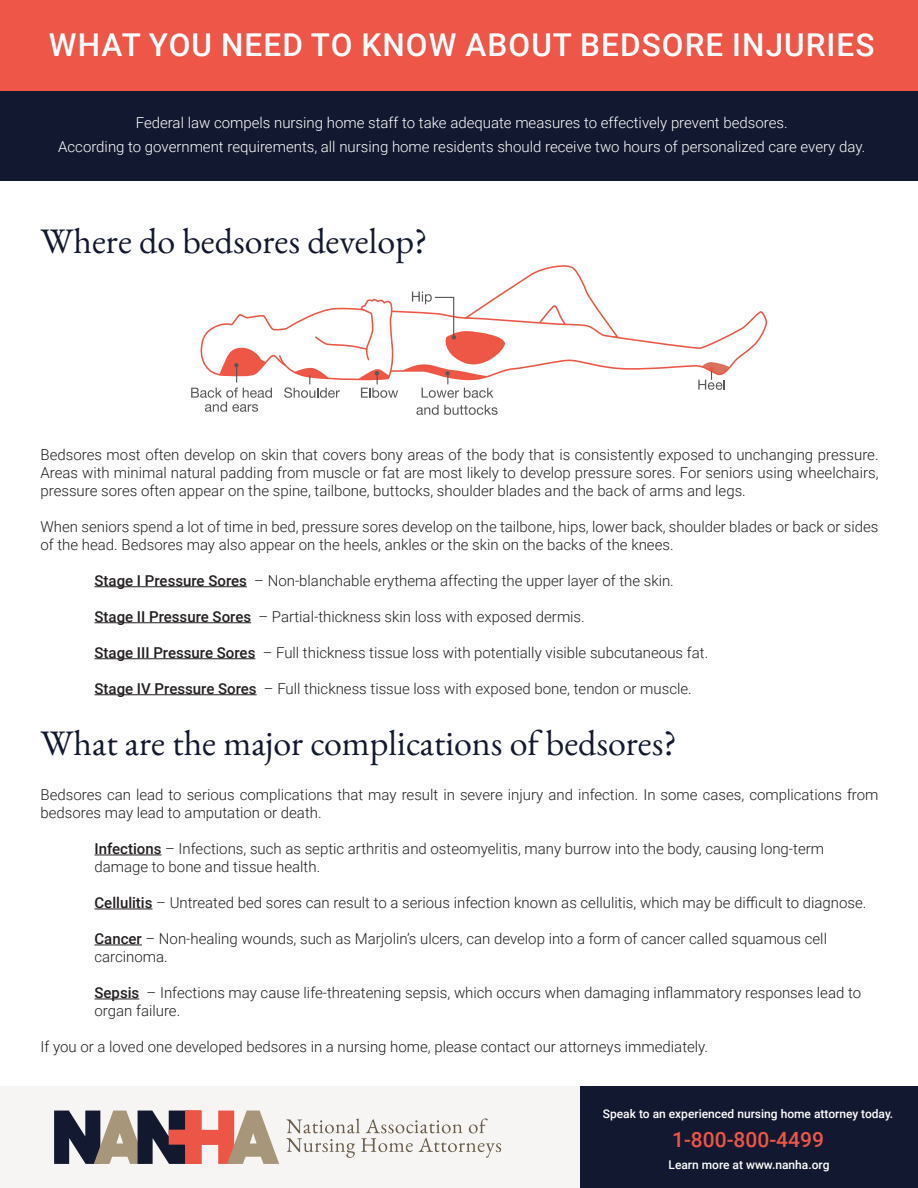
<style>
.page{position:relative;width:918px;height:1188px;background:#fff}
.page>*{position:absolute;margin:0;border:0;box-sizing:border-box;transform-origin:0 0}
.t1{font:36px "EB Garamond";color:#12182f}
.t2{font:500 31.5px "Roboto";letter-spacing:.035em;color:#fff}
.t3{font:500 21px "Roboto";color:#ee5647}
.t4{font:300 15px/18px "Roboto";color:#231f20}
.t5{font:300 15px "Roboto";color:#fff}
.t6{font:500 12px "Roboto";color:#fff}
.s1{font-weight:500}
</style>
<div class="page">
<div style="left:0;top:1086px;width:918px;height:102px;background:#f7f5f3"></div>
<div style="left:580px;top:1086px;width:338px;height:102px;background:#12182f"></div>
<div style="left:0;top:0;width:918px;height:141px;background:#ee5647"></div>
<div style="left:0;top:92px;width:918px;height:89px;background:#12182f"></div>
<hr style="left:94px;top:586px;width:153px;height:1px;background:#231f20">
<hr style="left:94px;top:622px;width:157px;height:1px;background:#231f20">
<hr style="left:94px;top:658px;width:161px;height:1px;background:#231f20">
<hr style="left:94px;top:694px;width:163px;height:1px;background:#231f20">
<hr style="left:94px;top:855px;width:68px;height:1px;background:#231f20">
<hr style="left:94px;top:909px;width:59px;height:1px;background:#231f20">
<hr style="left:94px;top:945px;width:48px;height:1px;background:#231f20">
<hr style="left:94px;top:999px;width:45px;height:1px;background:#231f20">
<svg style="left:191px;top:265px;width:577px;height:150px"></svg>
<svg style="left:286px;top:1118px;width:215px;height:40px"></svg>
<svg style="left:54px;top:1111px;width:225px;height:53px"></svg>
<p class="t2" style="left:49px;top:23px;width:827px">WHAT YOU NEED TO KNOW ABOUT BEDSORE INJURIES</p>
<p class="t5" style="left:136px;top:112px;width:653px">Federal law compels nursing home staff to take adequate measures to effectively prevent bedsores.</p>
<p class="t5" style="left:58px;top:136px;width:809px">According to government requirements, all nursing home residents should receive two hours of personalized care every day.</p>
<p class="t1" style="left:40px;top:211px;width:388px">Where do bedsores develop?</p>
<p class="t4" style="left:40px;top:445px;width:840px;text-align:justify">Bedsores most often develop on skin that covers bony areas of the body that is consistently exposed to unchanging pressure.<br>Areas with minimal natural padding from muscle or fat are most likely to develop pressure sores. For seniors using wheelchairs, pressure sores often appear on the spine, tailbone, buttocks, shoulder blades and the back of arms and legs.</p>
<p class="t4" style="left:40px;top:517px;width:840px">When seniors spend a lot of time in bed, pressure sores develop on the tailbone, hips, lower back, shoulder blades or back or sides of the head. Bedsores may also appear on the heels, ankles or the skin on the backs of the knees.</p>
<p class="t4" style="left:94px;top:571px;width:581px"><span class="s1">Stage I Pressure Sores</span> – Non-blanchable erythema affecting the upper layer of the skin.</p>
<p class="t4" style="left:94px;top:607px;width:492px"><span class="s1">Stage II Pressure Sores</span> – Partial-thickness skin loss with exposed dermis.</p>
<p class="t4" style="left:94px;top:643px;width:615px"><span class="s1">Stage III Pressure Sores</span> – Full thickness tissue loss with potentially visible subcutaneous fat.</p>
<p class="t4" style="left:94px;top:679px;width:599px"><span class="s1">Stage IV Pressure Sores</span> – Full thickness tissue loss with exposed bone, tendon or muscle.</p>
<p class="t1" style="left:40px;top:714px;width:637px">What are the major complications of bedsores?</p>
<p class="t4" style="left:40px;top:785px;width:840px">Bedsores can lead to serious complications that may result in severe injury and infection. In some cases, complications from bedsores may lead to amputation or death.</p>
<p class="t4" style="left:94px;top:839px;width:731px"><span class="s1">Infections</span> – Infections, such as septic arthritis and osteomyelitis, many burrow into the body, causing long-term damage to bone and tissue health.</p>
<p class="t4" style="left:94px;top:893px;width:774px"><span class="s1">Cellulitis</span> – Untreated bed sores can result to a serious infection known as cellulitis, which may be difficult to diagnose.</p>
<p class="t4" style="left:94px;top:929px;width:734px"><span class="s1">Cancer</span> – Non-healing wounds, such as Marjolin’s ulcers, can develop into a form of cancer called squamous cell carcinoma.</p>
<p class="t4" style="left:94px;top:983px;width:768px"><span class="s1">Sepsis</span> – Infections may cause life-threatening sepsis, which occurs when damaging inflammatory responses lead to organ failure.</p>
<p class="t4" style="left:40px;top:1037px;width:669px">If you or a loved one developed bedsores in a nursing home, please contact our attorneys immediately.</p>
<p class="t6" style="left:603px;top:1106px;width:292px">Speak to an experienced nursing home attorney today.</p>
<p class="t3" style="left:672px;top:1125px;width:153px">1-800-800-4499</p>
<p class="t6" style="left:669px;top:1156px;width:163px">Learn more at www.nanha.org</p>
</div>
